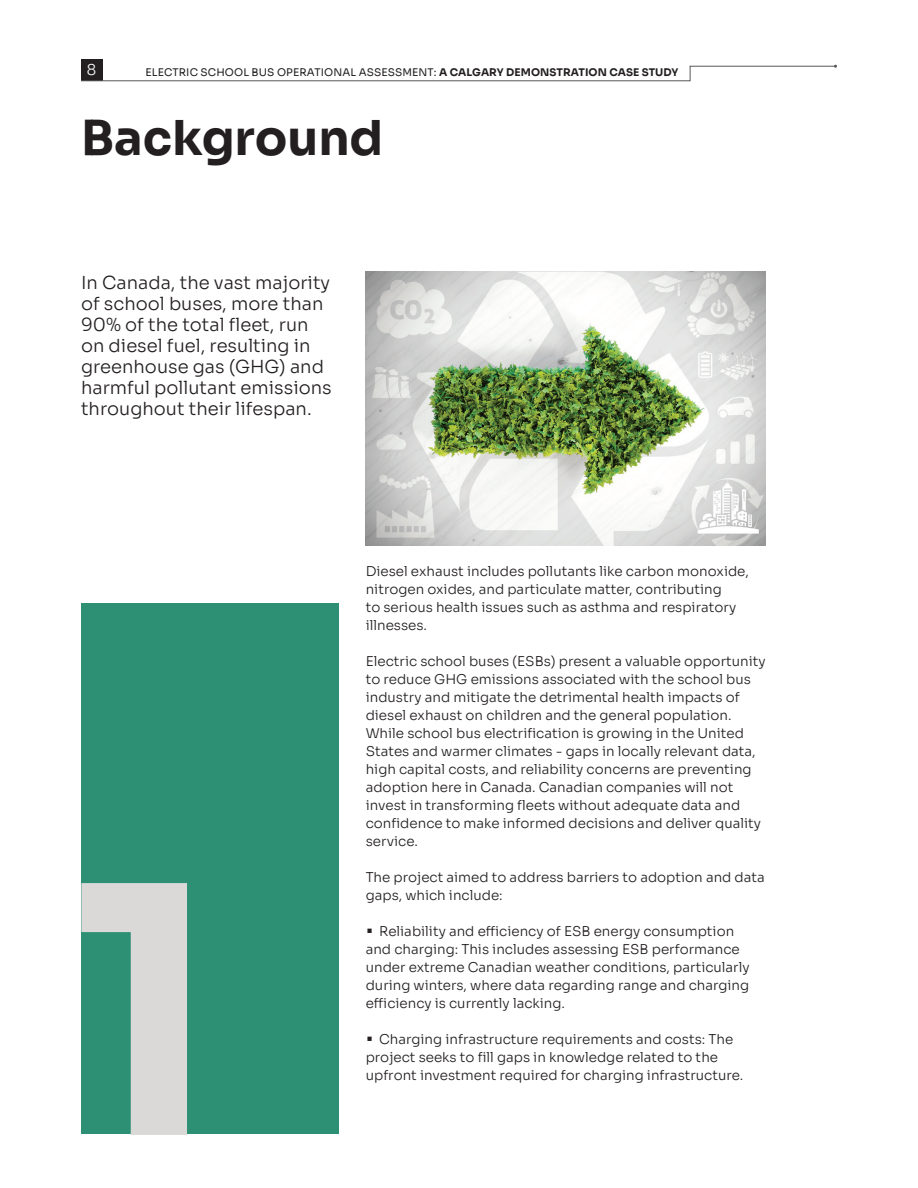
<style>
.page{position:relative;width:918px;height:1188px;background:#fff}
.page>*{position:absolute;margin:0;border:0;box-sizing:border-box;transform-origin:0 0}
.t1{font:700 345px "Sora";color:#dad9d8}
.t2{font:700 48px "Sora";color:#231f20}
.t3{font:300 18px/21px "Sora";color:#231f20}
.t4{font:300 15px "Sora";color:#fff}
.t5{font:300 13.5px/18px "Sora";color:#231f20}
.t6{font:10.5px "Sora";letter-spacing:.01em;color:#231f20}
.s1{font-weight:700}
.s2{font-size:18px}
</style>
<div class="page">
<div style="left:81px;top:60px;width:21px;height:21px;background:#231f20"></div>
<svg style="left:81px;top:65px;width:756px;height:16px"></svg>
<div style="left:81px;top:604px;width:258px;height:530px;background:#2d9075"></div>
<img style="left:366px;top:271px;width:400px;height:274px">
<p class="t4" style="left:87px;top:58px;width:11px">8</p>
<p class="t6" style="left:146px;top:64px;width:534px">ELECTRIC SCHOOL BUS OPERATIONAL ASSESSMENT: <span class="s1">A CALGARY DEMONSTRATION CASE STUDY</span></p>
<h2 class="t2" style="left:81px;top:98px;width:304px">Background</h2>
<h3 class="t3" style="left:81px;top:270px;width:252px">In Canada, the vast majority of school buses, more than<br>90% of the total fleet, run on diesel fuel, resulting in greenhouse gas (GHG) and harmful pollutant emissions throughout their lifespan.</h3>
<h1 class="t1" style="left:70px;top:728px;width:149px">1</h1>
<p class="t5" style="left:366px;top:561px;width:385px">Diesel exhaust includes pollutants like carbon monoxide, nitrogen oxides, and particulate matter, contributing<br>to serious health issues such as asthma and respiratory illnesses.</p>
<p class="t5" style="left:366px;top:651px;width:402px">Electric school buses (ESBs) present a valuable opportunity to reduce GHG emissions associated with the school bus industry and mitigate the detrimental health impacts of diesel exhaust on children and the general population.<br>While school bus electrification is growing in the United States and warmer climates - gaps in locally relevant data, high capital costs, and reliability concerns are preventing adoption here in Canada. Canadian companies will not invest in transforming fleets without adequate data and confidence to make informed decisions and deliver quality service.</p>
<p class="t5" style="left:366px;top:867px;width:401px">The project aimed to address barriers to adoption and data gaps, which include:</p>
<p class="t5" style="left:366px;top:921px;width:385px"><span class="s2">•</span> Reliability and efficiency of ESB energy consumption and charging: This includes assessing ESB performance under extreme Canadian weather conditions, particularly during winters, where data regarding range and charging efficiency is currently lacking.</p>
<p class="t5" style="left:366px;top:1029px;width:369px"><span class="s2">•</span> Charging infrastructure requirements and costs: The project seeks to fill gaps in knowledge related to the</p>
<p class="t5" style="left:366px;top:1065px;width:379px">upfront investment required for charging infrastructure.</p>
</div>
